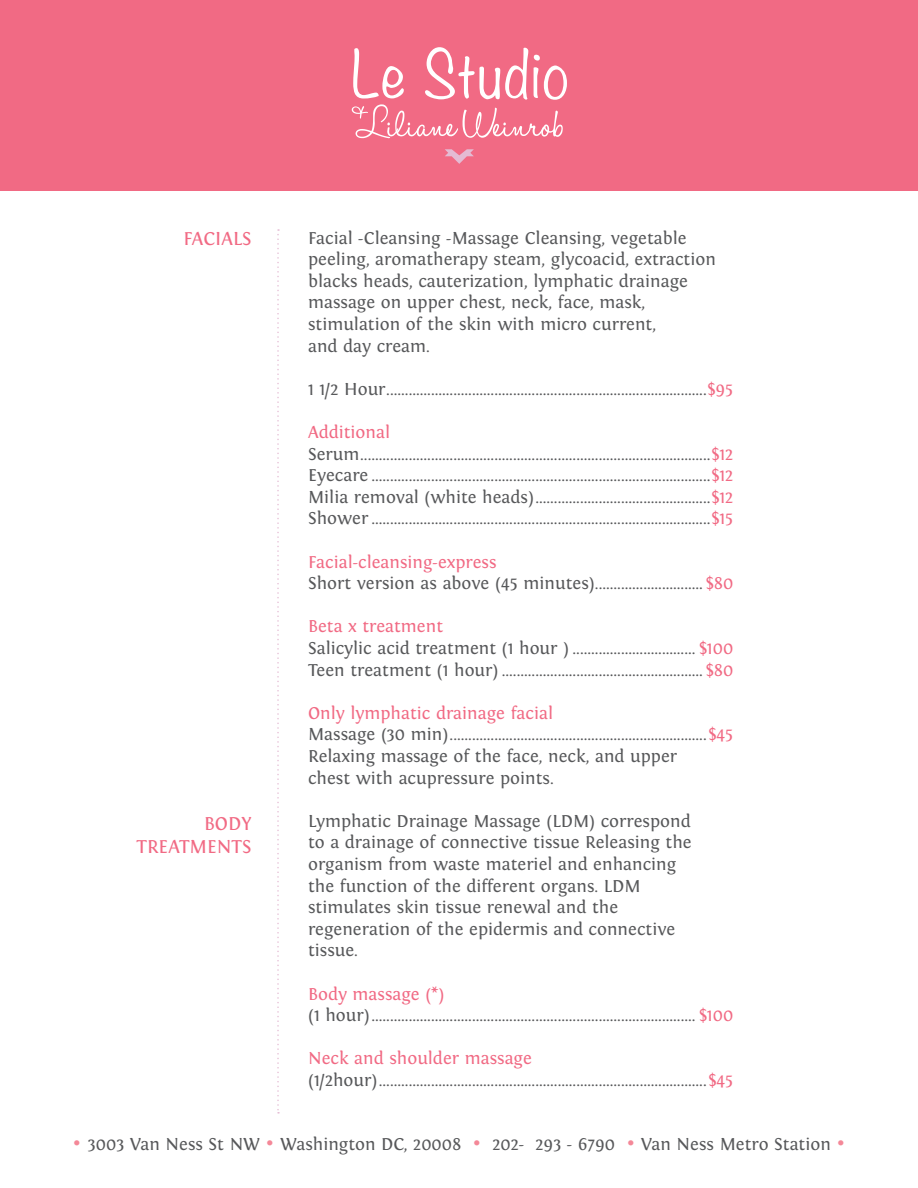
<style>
.page{position:relative;width:918px;height:1188px;background:#fff}
.page>*{position:absolute;margin:0;border:0;box-sizing:border-box;transform-origin:0 0}
.t1{font:19.5px "Fontin";color:#f16a84}
.t2{font:18px "Fontin";color:#57585a}
.t3{font:18px "Fontin";color:#f16a84}
.s1{color:#f16a84}
.s2{font-size:21px;color:#f48898}
</style>
<div class="page">
<svg style="left:277px;top:229px;width:2px;height:885px"></svg>
<div style="left:1px;top:1px;width:917px;height:190px;background:#f16a84"></div>
<svg style="left:445px;top:149px;width:29px;height:15px"></svg>
<svg style="left:352px;top:47px;width:215px;height:91px"></svg>
<p class="t1" style="left:183px;top:227px;width:70px">FACIALS</p>
<p class="t1" style="left:204px;top:812px;width:49px">BODY</p>
<p class="t1" style="left:136px;top:836px;width:117px">TREATMENTS</p>
<p class="t2" style="left:308px;top:227px;width:380px">Facial -Cleansing -Massage Cleansing, vegetable</p>
<p class="t2" style="left:308px;top:249px;width:409px">peeling, aromatherapy steam, glycoacid, extraction</p>
<p class="t2" style="left:308px;top:271px;width:382px">blacks heads, cauterization, lymphatic drainage</p>
<p class="t2" style="left:308px;top:292px;width:339px">massage on upper chest, neck, face, mask,</p>
<p class="t2" style="left:308px;top:314px;width:350px">stimulation of the skin with micro current,</p>
<p class="t2" style="left:308px;top:335px;width:123px">and day cream.</p>
<p class="t2" style="left:308px;top:379px;width:427px">1 1/2 Hour......................................................................................<span class="s1">$95</span></p>
<p class="t3" style="left:308px;top:422px;width:84px">Additional</p>
<p class="t2" style="left:308px;top:443px;width:427px">Serum..............................................................................................<span class="s1">$12</span></p>
<p class="t2" style="left:308px;top:465px;width:427px">Eyecare ...........................................................................................<span class="s1">$12</span></p>
<p class="t2" style="left:308px;top:487px;width:427px">Milia removal (white heads)...............................................<span class="s1">$12</span></p>
<p class="t2" style="left:308px;top:508px;width:427px">Shower ...........................................................................................<span class="s1">$15</span></p>
<p class="t3" style="left:308px;top:551px;width:190px">Facial-cleansing-express</p>
<p class="t2" style="left:308px;top:573px;width:427px">Short version as above (45 minutes)............................. <span class="s1">$80</span></p>
<p class="t3" style="left:308px;top:616px;width:137px">Beta x treatment</p>
<p class="t2" style="left:308px;top:638px;width:427px">Salicylic acid treatment (1 hour ) ................................. <span class="s1">$100</span></p>
<p class="t2" style="left:308px;top:659px;width:427px">Teen treatment (1 hour) ...................................................... <span class="s1">$80</span></p>
<p class="t3" style="left:308px;top:703px;width:247px">Only lymphatic drainage facial</p>
<p class="t2" style="left:308px;top:724px;width:427px">Massage (30 min).....................................................................<span class="s1">$45</span></p>
<p class="t2" style="left:308px;top:746px;width:371px">Relaxing massage of the face, neck, and upper</p>
<p class="t2" style="left:308px;top:767px;width:247px">chest with acupressure points.</p>
<p class="t2" style="left:308px;top:811px;width:384px">Lymphatic Drainage Massage (LDM) correspond</p>
<p class="t2" style="left:308px;top:832px;width:385px">to a drainage of connective tissue Releasing the</p>
<p class="t2" style="left:308px;top:854px;width:370px">organism from waste materiel and enhancing</p>
<p class="t2" style="left:308px;top:875px;width:334px">the function of the different organs. LDM</p>
<p class="t2" style="left:308px;top:897px;width:312px">stimulates skin tissue renewal and the</p>
<p class="t2" style="left:308px;top:919px;width:369px">regeneration of the epidermis and connective</p>
<p class="t2" style="left:308px;top:940px;width:51px">tissue.</p>
<p class="t3" style="left:308px;top:983px;width:138px">Body massage (*)</p>
<p class="t2" style="left:308px;top:1005px;width:427px">(1 hour)....................................................................................... <span class="s1">$100</span></p>
<p class="t3" style="left:308px;top:1048px;width:225px">Neck and shoulder massage</p>
<p class="t2" style="left:308px;top:1070px;width:427px">(1/2hour)........................................................................................<span class="s1">$45</span></p>
<p class="t2" style="left:73px;top:1134px;width:774px"><span class="s2">•</span> 3003 Van Ness St NW <span class="s2">•</span> Washington DC, 20008 <span class="s2">•</span> 202- 293 - 6790 <span class="s2">•</span> Van Ness Metro Station <span class="s2">•</span></p>
</div>
